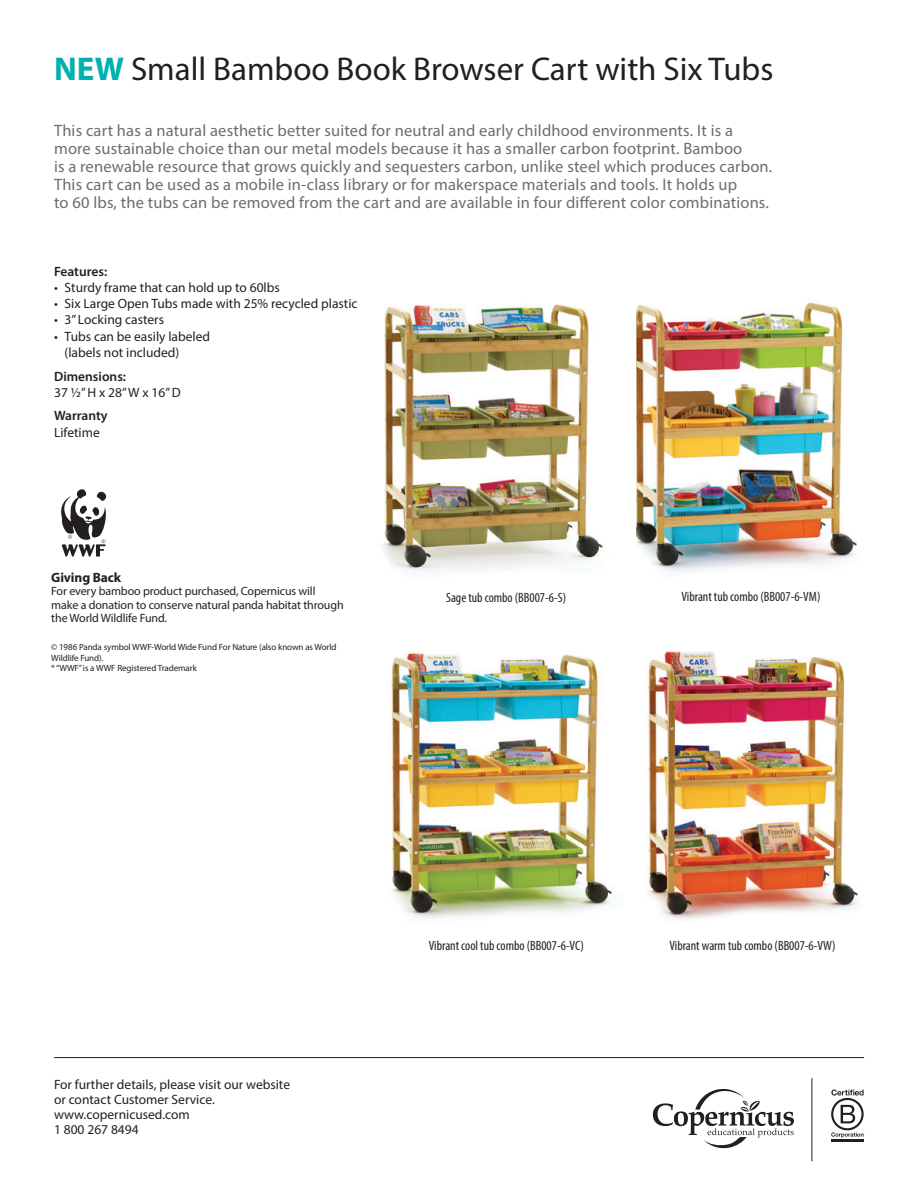
<style>
.page{position:relative;width:918px;height:1188px;background:#fff}
.page>*{position:absolute;margin:0;border:0;box-sizing:border-box;transform-origin:0 0}
.t1{font:33px "Myriad Pro";color:#231f20}
.t2{font:16.5px "Myriad Pro";letter-spacing:.01em;color:#6c6d70}
.t3{font:13.5px "Myriad Pro";color:#231f20}
.t4{font:condensed 13.5px "Myriad Pro";color:#231f20}
.t5{font:600 13.5px "Myriad Pro";color:#231f20}
.t6{font:700 13.5px "Myriad Pro";letter-spacing:-.01em;color:#231f20}
.t7{font:12px/13.5px "Myriad Pro";letter-spacing:-.01em;color:#231f20}
.t8{font:9px/10.5px "Myriad Pro";letter-spacing:-.01em;color:#231f20}
.s1{font-weight:700;color:#00b1b0}
</style>
<div class="page">
<hr style="left:54px;top:1057px;width:810px;height:1px;background:#231f20">
<svg style="left:653px;top:1089px;width:141px;height:59px"></svg>
<hr style="left:812px;top:1078px;width:1px;height:83px;background:#231f20">
<hr style="left:831px;top:1139px;width:33px;height:2px;background:#231f20">
<svg style="left:831px;top:1090px;width:34px;height:48px"></svg>
<img style="left:382px;top:304px;width:221px;height:268px">
<img style="left:391px;top:652px;width:224px;height:267px">
<img style="left:636px;top:302px;width:221px;height:270px">
<img style="left:648px;top:651px;width:210px;height:269px">
<svg style="left:61px;top:489px;width:45px;height:68px"></svg>
<p class="t1" style="left:54px;top:48px;width:721px"><span class="s1">NEW</span> Small Bamboo Book Browser Cart with Six Tubs</p>
<p class="t2" style="left:54px;top:120px;width:680px">This cart has a natural aesthetic better suited for neutral and early childhood environments. It is a</p>
<p class="t2" style="left:54px;top:138px;width:690px">more sustainable choice than our metal models because it has a smaller carbon footprint. Bamboo</p>
<p class="t2" style="left:54px;top:156px;width:720px">is a renewable resource that grows quickly and sequesters carbon, unlike steel which produces carbon.</p>
<p class="t2" style="left:54px;top:174px;width:685px">This cart can be used as a mobile in-class library or for makerspace materials and tools. It holds up</p>
<p class="t2" style="left:54px;top:192px;width:716px">to 60 lbs, the tubs can be removed from the cart and are available in four different color combinations.</p>
<p class="t5" style="left:54px;top:263px;width:55px">Features:</p>
<p class="t3" style="left:54px;top:279px;width:227px">• Sturdy frame that can hold up to 60lbs</p>
<p class="t3" style="left:54px;top:295px;width:305px">• Six Large Open Tubs made with 25% recycled plastic</p>
<p class="t3" style="left:54px;top:312px;width:111px">• 3” Locking casters</p>
<p class="t3" style="left:54px;top:328px;width:158px">• Tubs can be easily labeled</p>
<p class="t3" style="left:65px;top:344px;width:116px">(labels not included)</p>
<p class="t5" style="left:54px;top:367px;width:74px">Dimensions:</p>
<p class="t3" style="left:54px;top:384px;width:128px">37 1/2” H x 28” W x 16” D</p>
<p class="t5" style="left:54px;top:407px;width:55px">Warranty</p>
<p class="t3" style="left:54px;top:424px;width:47px">Lifetime</p>
<p class="t6" style="left:51px;top:568px;width:71px">Giving Back</p>
<p class="t7" style="left:51px;top:584px;width:266px">For every bamboo product purchased, Copernicus will</p>
<p class="t7" style="left:51px;top:598px;width:294px">make a donation to conserve natural panda habitat through the World Wildlife Fund.</p>
<p class="t8" style="left:51px;top:642px;width:287px">© 1986 Panda symbol WWF-World Wide Fund For Nature (also known as World<br>Wildlife Fund).</p>
<p class="t8" style="left:51px;top:663px;width:147px">® “WWF” is a WWF Registered Trademark</p>
<p class="t4" style="left:446px;top:589px;width:122px">Sage tub combo (BB007-6-S)</p>
<p class="t4" style="left:682px;top:588px;width:140px">Vibrant tub combo (BB007-6-VM)</p>
<p class="t3" style="left:54px;top:1076px;width:238px">For further details, please visit our website</p>
<p class="t3" style="left:54px;top:1091px;width:162px">or contact Customer Service.</p>
<p class="t3" style="left:54px;top:1106px;width:137px">www.copernicused.com</p>
<p class="t3" style="left:54px;top:1121px;width:86px">1 800 267 8494</p>
<p class="t4" style="left:429px;top:937px;width:156px">Vibrant cool tub combo (BB007-6-VC)</p>
<p class="t4" style="left:670px;top:937px;width:168px">Vibrant warm tub combo (BB007-6-VW)</p>
</div>
